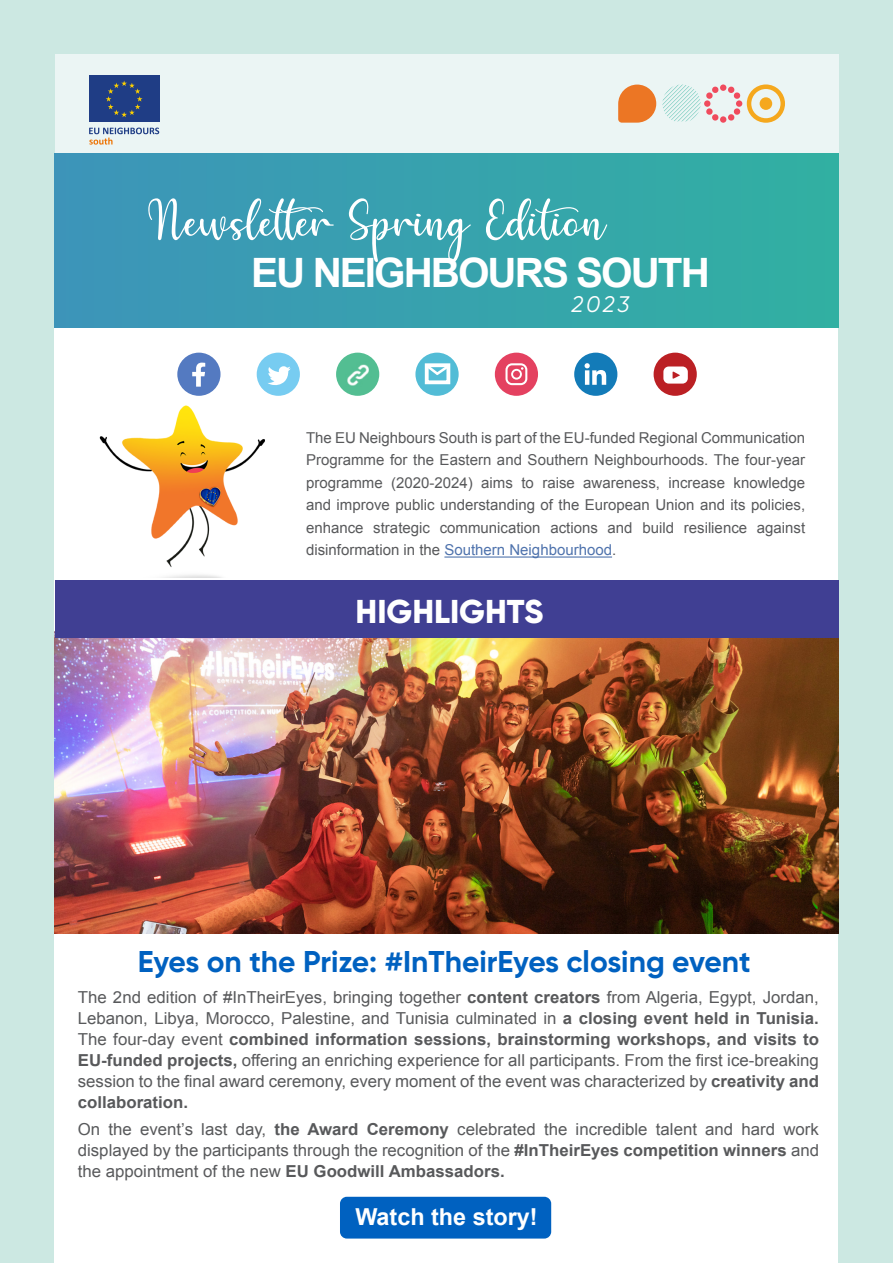
<style>
.page{position:relative;width:893px;height:1263px;background:#cce8e2}
.page>*{position:absolute;margin:0;border:0;box-sizing:border-box;transform-origin:0 0}
.t1{font:51px "Hello";color:#fff}
.t2{font:700 40.5px "Arial";letter-spacing:-.05em;color:#fff}
.t3{font:800 33px "Gilroy";color:#fff}
.t4{font:700 30px "Gilroy";color:#0061c0}
.t5{font:700 23.4px "Arial";color:#fff}
.t6{font:italic 22.5px "Gilroy";color:#fff}
.t7{font:16.5px/21px "Arial";color:#58595b;text-align:justify}
.t8{font:15px/22.5px "Arial";color:#58595b;text-align:justify}
.s1{color:#4f73ad}
.s2{font-weight:700}
</style>
<div class="page">
<div style="left:55px;top:182px;width:783px;height:1081px;background:#fff"></div>
<div style="left:55px;top:55px;width:783px;height:147px;background:#ebf5f4"></div>
<hr style="left:444px;top:556px;width:168px;height:2px;background:#4f73ad">
<img style="left:55px;top:637px;width:783px;height:297px">
<div style="left:340px;top:1197px;width:211px;height:41px;background:#0061c0;border-radius:7px"></div>
<img style="left:54px;top:154px;width:784px;height:173px">
<svg style="left:618px;top:84px;width:38px;height:39px"></svg>
<svg style="left:747px;top:84px;width:38px;height:39px"></svg>
<div style="left:720px;top:84px;width:6px;height:7px;background:#f04b5d;border-radius:50%"></div>
<svg style="left:662px;top:84px;width:57px;height:37px"></svg>
<div style="left:720px;top:116px;width:6px;height:7px;background:#f04b5d;border-radius:50%"></div>
<svg style="left:728px;top:108px;width:13px;height:13px"></svg>
<div style="left:736px;top:100px;width:6px;height:7px;background:#f04b5d;border-radius:50%"></div>
<svg style="left:728px;top:86px;width:13px;height:13px"></svg>
<svg style="left:89px;top:128px;width:70px;height:17px"></svg>
<div style="left:89px;top:76px;width:70px;height:46px;background:#1f3d85"></div>
<svg style="left:106px;top:81px;width:37px;height:36px"></svg>
<div style="left:495px;top:353px;width:43px;height:43px;background:#e44160;border-radius:50%"></div>
<svg style="left:505px;top:363px;width:22px;height:22px"></svg>
<div style="left:177px;top:353px;width:43px;height:43px;background:#547ac1;border-radius:50%"></div>
<svg style="left:192px;top:363px;width:13px;height:24px"></svg>
<div style="left:257px;top:353px;width:43px;height:43px;background:#77ccf1;border-radius:50%"></div>
<svg style="left:268px;top:366px;width:23px;height:19px"></svg>
<div style="left:574px;top:353px;width:43px;height:43px;background:#137bb8;border-radius:50%"></div>
<svg style="left:585px;top:363px;width:21px;height:22px"></svg>
<div style="left:654px;top:353px;width:43px;height:43px;background:#bb2024;border-radius:50%"></div>
<svg style="left:663px;top:366px;width:25px;height:18px"></svg>
<div style="left:415px;top:353px;width:44px;height:43px;background:#52bcd6;border-radius:50%"></div>
<div style="left:425px;top:363px;width:25px;height:21px;border:4px solid #fff"></div>
<svg style="left:424px;top:363px;width:27px;height:15px"></svg>
<div style="left:336px;top:353px;width:43px;height:43px;background:#53be92;border-radius:50%"></div>
<img style="left:347px;top:364px;width:22px;height:22px">
<div style="left:55px;top:580px;width:783px;height:57px;background:#403f93"></div>
<img style="left:99px;top:405px;width:166px;height:173px">
<h1 class="t1" style="left:146px;top:194px;width:461px">Newsletter Spring Edition</h1>
<h2 class="t2" style="left:251px;top:246px;width:460px">EU NEIGHBOURS SOUTH</h2>
<h3 class="t6" style="left:571px;top:290px;width:59px">2023</h3>
<p class="t8" style="left:306px;top:427px;width:501px">The EU Neighbours South is part of the EU-funded Regional Communication Programme for the Eastern and Southern Neighbourhoods. The four-year programme (2020-2024) aims to raise awareness, increase knowledge and improve public understanding of the European Union and its policies, enhance strategic communication actions and build resilience against disinformation in the <span class="s1">Southern Neighbourhood</span>.</p>
<h3 class="t3" style="left:356px;top:590px;width:189px">HIGHLIGHTS</h3>
<h3 class="t4" style="left:138px;top:942px;width:614px">Eyes on the Prize: #InTheirEyes closing event</h3>
<p class="t7" style="left:78px;top:986px;width:743px">The 2nd edition of #InTheirEyes, bringing together <span class="s2">content creators</span> from Algeria, Egypt, Jordan, Lebanon, Libya, Morocco, Palestine, and Tunisia culminated in <span class="s2">a closing event held in Tunisia.<br></span>The four-day event <span class="s2">combined information sessions, brainstorming workshops, and visits to EU-funded projects,</span> offering an enriching experience for all participants. From the first ice-breaking session to the final award ceremony, every moment of the event was characterized by <span class="s2">creativity and collaboration.</span></p>
<p class="t7" style="left:78px;top:1118px;width:743px">On the event’s last day, <span class="s2">the Award Ceremony</span> celebrated the incredible talent and hard work displayed by the participants through the recognition of the <span class="s2">#InTheirEyes competition winners</span> and the appointment of the new <span class="s2">EU Goodwill Ambassadors.</span></p>
<h3 class="t5" style="left:355px;top:1201px;width:184px">Watch the story!</h3>
</div>
